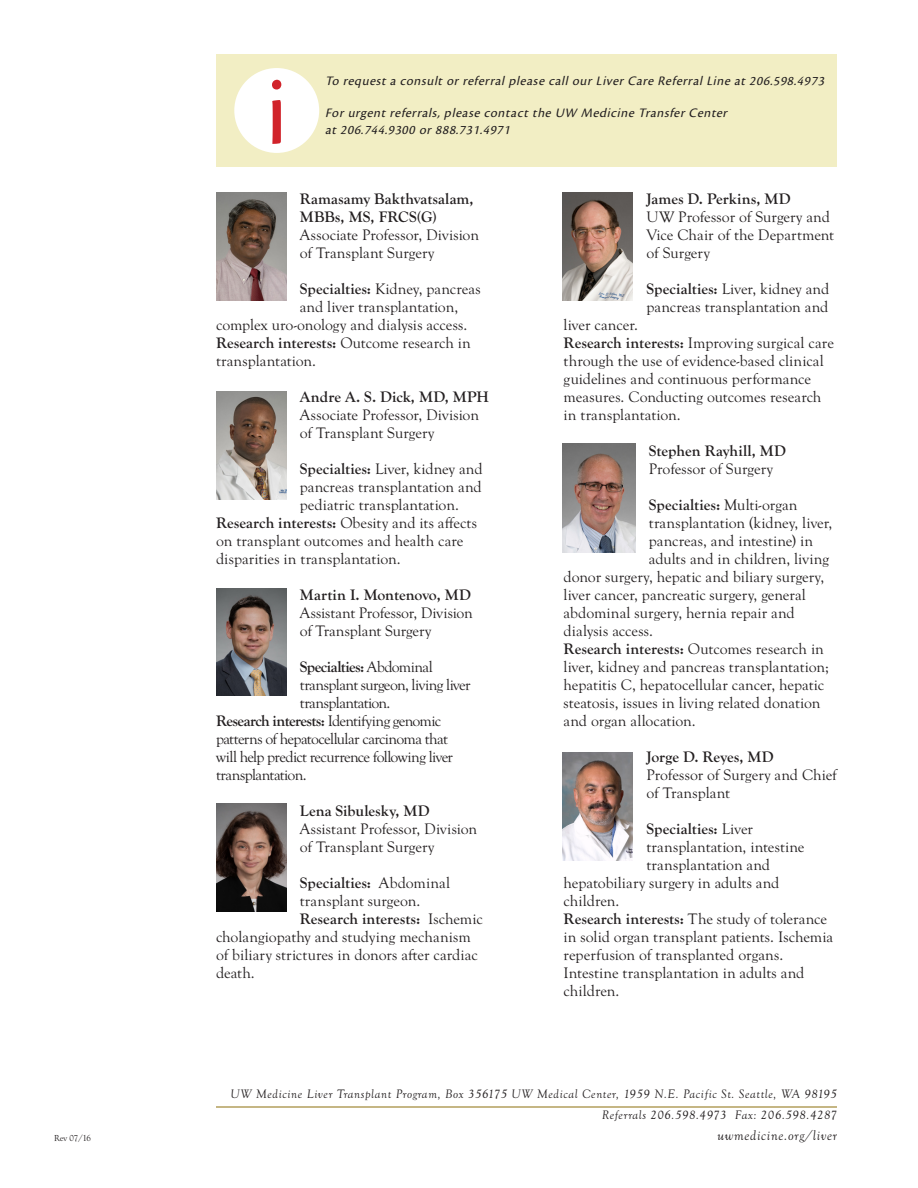
<style>
.page{position:relative;width:918px;height:1188px;background:#fff}
.page>*{position:absolute;margin:0;border:0;box-sizing:border-box;transform-origin:0 0}
.t1{font:97.5px "Cronos Pro";color:#d1232a}
.body_paragraph_style{font:15.75px/18px "Goudy Oldstyle FS";color:#231f20}
.body_paragraph_style-2{font:15.75px/18px "Goudy Oldstyle FS";letter-spacing:-.035em;color:#231f20}
.body_paragraph_style-3{font:700 15.75px/18px "Goudy Oldstyle FS";letter-spacing:.01em;color:#231f20}
.t2{font:italic 14.25px "Goudy Oldstyle FS";letter-spacing:.05em;color:#231f20}
.quote_box_style{font:italic 13.5px "Cronos Pro";letter-spacing:.045em;color:#231f20}
.t3{font:italic 12.75px/21px "Goudy Oldstyle FS";letter-spacing:.05em;color:#231f20;text-align:right}
.address{font:9px "Goudy Oldstyle FS";letter-spacing:-.02em;color:#231f20}
.s1{font-weight:700}
.s2{font-weight:400}
</style>
<div class="page">
<hr style="left:216px;top:1107px;width:621px;height:1px;background:#8d6f0a">
<div style="left:216px;top:54px;width:621px;height:112px;background:#f2eec4"></div>
<div style="left:234px;top:68px;width:85px;height:85px;background:#fff;border-radius:50%"></div>
<img style="left:563px;top:444px;width:72px;height:108px">
<img style="left:563px;top:752px;width:70px;height:108px">
<img style="left:563px;top:192px;width:70px;height:108px">
<img style="left:216px;top:803px;width:70px;height:108px">
<img style="left:216px;top:588px;width:70px;height:108px">
<img style="left:216px;top:192px;width:70px;height:108px">
<img style="left:216px;top:392px;width:70px;height:107px">
<p class="t1" style="left:266px;top:57px;width:23px">i</p>
<p class="quote_box_style" style="left:325px;top:73px;width:504px">To request a consult or referral please call our Liver Care Referral Line at 206.598.4973</p>
<p class="quote_box_style" style="left:325px;top:105px;width:407px">For urgent referrals, please contact the UW Medicine Transfer Center</p>
<p class="quote_box_style" style="left:325px;top:122px;width:190px">at 206.744.9300 or 888.731.4971</p>
<p class="body_paragraph_style-3" style="left:300px;top:189px;width:176px">Ramasamy Bakthvatsalam,<br>MBBs, MS, FRCS(G)</p>
<p class="body_paragraph_style" style="left:300px;top:226px;width:181px">Associate Professor, Division of Transplant Surgery</p>
<p class="body_paragraph_style" style="left:300px;top:280px;width:183px"><span class="s1">Specialties:</span> Kidney, pancreas</p>
<p class="body_paragraph_style" style="left:300px;top:298px;width:160px">and liver transplantation,</p>
<p class="body_paragraph_style" style="left:216px;top:316px;width:253px">complex uro-onology and dialysis access.</p>
<p class="body_paragraph_style" style="left:216px;top:334px;width:256px"><span class="s1">Research interests:</span> Outcome research in transplantation.</p>
<p class="body_paragraph_style-3" style="left:300px;top:387px;width:191px">Andre A. S. Dick, MD, MPH</p>
<p class="body_paragraph_style" style="left:300px;top:406px;width:181px">Associate Professor, Division of Transplant Surgery</p>
<p class="body_paragraph_style" style="left:300px;top:460px;width:184px;text-align:justify"><span class="s1">Specialties:</span> Liver, kidney and pancreas transplantation and pediatric transplantation.</p>
<p class="body_paragraph_style" style="left:216px;top:514px;width:263px"><span class="s1">Research interests:</span> Obesity and its affects on transplant outcomes and health care disparities in transplantation.</p>
<p class="body_paragraph_style-3" style="left:300px;top:585px;width:173px">Martin I. Montenovo, MD</p>
<p class="body_paragraph_style" style="left:300px;top:604px;width:175px">Assistant Professor, Division of Transplant Surgery</p>
<p class="body_paragraph_style-2" style="left:300px;top:658px;width:172px"><span class="s1">Specialties:</span> Abdominal transplant surgeon, living liver transplantation.</p>
<p class="body_paragraph_style-2" style="left:216px;top:712px;width:239px"><span class="s1">Research interests:</span> Identifying genomic patterns of hepatocellular carcinoma that will help predict recurrence following liver transplantation.</p>
<p class="body_paragraph_style" style="left:300px;top:802px;width:179px"><span class="s1">Lena Sibulesky, MD<br></span>Assistant Professor, Division of Transplant Surgery</p>
<p class="body_paragraph_style" style="left:300px;top:874px;width:152px"><span class="s1">Specialties:</span> Abdominal transplant surgeon.</p>
<p class="body_paragraph_style" style="left:216px;top:910px;width:268px;text-indent:84px"><span class="s1">Research interests:</span> Ischemic cholangiopathy and studying mechanism of biliary strictures in donors after cardiac death.</p>
<p class="body_paragraph_style-3" style="left:646px;top:189px;width:146px">James D. Perkins, MD</p>
<p class="body_paragraph_style" style="left:646px;top:208px;width:189px">UW Professor of Surgery and<br>Vice Chair of the Department of Surgery</p>
<p class="body_paragraph_style" style="left:646px;top:280px;width:184px"><span class="s1">Specialties:</span> Liver, kidney and pancreas transplantation and</p>
<p class="body_paragraph_style" style="left:564px;top:316px;width:76px">liver cancer.</p>
<p class="body_paragraph_style" style="left:564px;top:334px;width:272px"><span class="s1">Research interests:</span> Improving surgical care through the use of evidence-based clinical guidelines and continuous performance measures. Conducting outcomes research in transplantation.</p>
<p class="body_paragraph_style-3" style="left:649px;top:441px;width:139px">Stephen Rayhill, MD</p>
<p class="body_paragraph_style" style="left:649px;top:460px;width:126px">Professor of Surgery</p>
<p class="body_paragraph_style-3" style="left:649px;top:495px;width:150px">Specialties: <span class="s2">Multi-organ</span></p>
<p class="body_paragraph_style" style="left:649px;top:514px;width:185px">transplantation (kidney, liver,</p>
<p class="body_paragraph_style" style="left:649px;top:532px;width:166px">pancreas, and intestine) in</p>
<p class="body_paragraph_style" style="left:649px;top:550px;width:182px">adults and in children, living</p>
<p class="body_paragraph_style" style="left:564px;top:568px;width:262px">donor surgery, hepatic and biliary surgery,</p>
<p class="body_paragraph_style" style="left:564px;top:586px;width:244px">liver cancer, pancreatic surgery, general</p>
<p class="body_paragraph_style" style="left:564px;top:604px;width:233px">abdominal surgery, hernia repair and</p>
<p class="body_paragraph_style" style="left:564px;top:622px;width:91px">dialysis access.</p>
<p class="body_paragraph_style" style="left:564px;top:640px;width:267px"><span class="s1">Research interests:</span> Outcomes research in liver, kidney and pancreas transplantation; hepatitis C, hepatocellular cancer, hepatic steatosis, issues in living related donation and organ allocation.</p>
<p class="body_paragraph_style-3" style="left:646px;top:747px;width:129px">Jorge D. Reyes, MD</p>
<p class="body_paragraph_style" style="left:646px;top:766px;width:192px">Professor of Surgery and Chief of Transplant</p>
<p class="body_paragraph_style-3" style="left:646px;top:819px;width:108px">Specialties: <span class="s2">Liver</span></p>
<p class="body_paragraph_style" style="left:646px;top:838px;width:159px">transplantation, intestine</p>
<p class="body_paragraph_style" style="left:646px;top:856px;width:125px">transplantation and</p>
<p class="body_paragraph_style" style="left:564px;top:874px;width:217px">hepatobiliary surgery in adults and</p>
<p class="body_paragraph_style" style="left:564px;top:892px;width:57px">children.</p>
<p class="body_paragraph_style" style="left:564px;top:910px;width:271px"><span class="s1">Research interests:</span> The study of tolerance in solid organ transplant patients. Ischemia reperfusion of transplanted organs.<br>Intestine transplantation in adults and children.</p>
<p class="t3" style="left:231px;top:1083px;width:608px">UW Medicine Liver Transplant Program, Box 356175 UW Medical Center, 1959 N.E. Pacific St. Seattle, WA 98195<br>Referrals 206.598.4973 Fax: 206.598.4287</p>
<p class="address" style="left:54px;top:1133px;width:39px">Rev 07/16</p>
<p class="t2" style="left:717px;top:1128px;width:121px">uwmedicine.org/liver</p>
</div>
